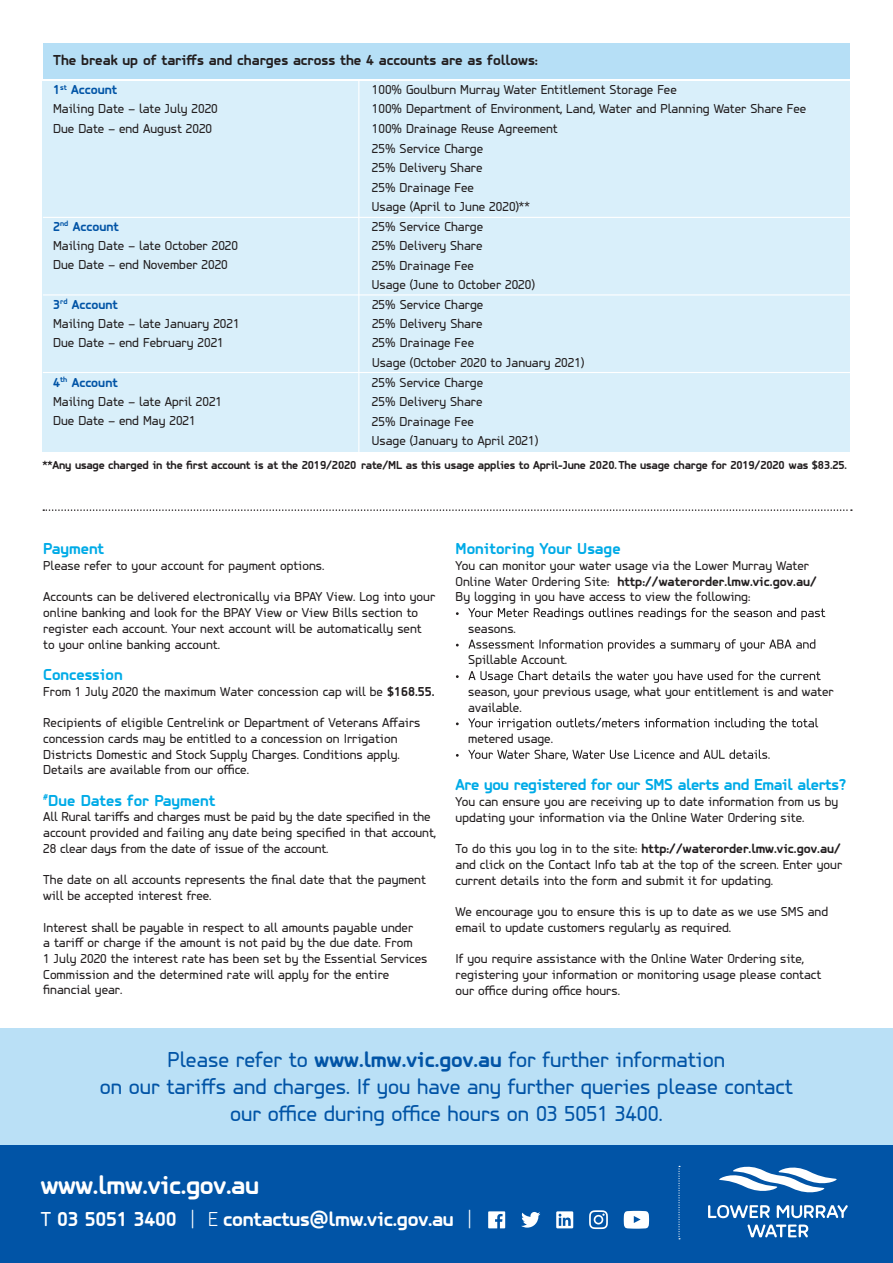
<style>
.page{position:relative;width:893px;height:1263px;background:#fff}
.page>*{position:absolute;margin:0;border:0;box-sizing:border-box;transform-origin:0 0}
.t1{font:700 27px "PF Isotext Pro";letter-spacing:-.015em;color:#fff}
.t2{font:22.5px/27px "PF Isotext Pro";color:#0154a6;text-align:center}
.t3{font:700 21px "PF Isotext Pro";letter-spacing:-.015em;color:#fff}
.t4{font:700 16.5px "PF Isotext Pro";color:#00abe7}
.t5{font:700 16.5px "PF Isotext Pro";letter-spacing:-.02em;color:#00abe7}
.t6{font:700 15px "PF Isotext Pro";color:#231f20}
.t7{font:13.5px/15.8px "PF Isotext Pro";color:#231f20}
.t8{font:700 12px "PF Isotext Pro";letter-spacing:-.015em;color:#231f20}
.s1{font-weight:700;color:#0154a6}
.s2{font-weight:700}
.s3{font-weight:400}
.s4{font-weight:300}
</style>
<div class="page">
<div style="left:0;top:1028px;width:893px;height:117px;background:#bae0f6"></div>
<div style="left:43px;top:81px;width:807px;height:370px;background:#d9effa"></div>
<div style="left:43px;top:43px;width:806px;height:36px;background:#b6dff6"></div>
<hr style="left:43px;top:217px;width:807px;height:1px;background:#fff">
<hr style="left:358px;top:81px;width:1px;height:373px;background:#fff">
<hr style="left:43px;top:294px;width:807px;height:2px;background:#fff">
<hr style="left:43px;top:372px;width:807px;height:1px;background:#fff">
<svg style="left:456px;top:608px;width:369px;height:12px"></svg>
<svg style="left:456px;top:639px;width:359px;height:13px"></svg>
<svg style="left:456px;top:671px;width:365px;height:12px"></svg>
<svg style="left:456px;top:718px;width:362px;height:12px"></svg>
<svg style="left:456px;top:749px;width:314px;height:11px"></svg>
<svg style="left:43px;top:509px;width:809px;height:2px"></svg>
<div style="left:0;top:1145px;width:893px;height:118px;background:#0154a6"></div>
<svg style="left:719px;top:1166px;width:117px;height:27px"></svg>
<svg style="left:777px;top:1205px;width:71px;height:13px"></svg>
<svg style="left:708px;top:1205px;width:62px;height:13px"></svg>
<svg style="left:747px;top:1225px;width:61px;height:12px"></svg>
<svg style="left:678px;top:1166px;width:2px;height:73px"></svg>
<svg style="left:521px;top:1212px;width:19px;height:16px"></svg>
<svg style="left:556px;top:1211px;width:17px;height:17px"></svg>
<svg style="left:488px;top:1211px;width:17px;height:17px"></svg>
<svg style="left:589px;top:1210px;width:19px;height:19px"></svg>
<svg style="left:624px;top:1211px;width:25px;height:18px"></svg>
<p class="t6" style="left:53px;top:51px;width:486px">The break up of tariffs and charges across the 4 accounts are as follows:</p>
<p class="t7" style="left:53px;top:80px;width:166px;line-height:19.2px"><span class="s1">1</span><sup>st</sup> <span class="s1">Account<br></span>Mailing Date – late July 2020<br>Due Date – end August 2020</p>
<p class="t7" style="left:372px;top:80px;width:436px;line-height:19.5px">100% Goulburn Murray Water Entitlement Storage Fee<br>100% Department of Environment, Land, Water and Planning Water Share Fee 100% Drainage Reuse Agreement<br>25% Service Charge<br>25% Delivery Share<br>25% Drainage Fee<br>Usage (April to June 2020)**</p>
<p class="t7" style="left:53px;top:217px;width:186px;line-height:19.4px"><span class="s1">2</span><sup>nd</sup> <span class="s1">Account<br></span>Mailing Date – late October 2020<br>Due Date – end November 2020</p>
<p class="t7" style="left:372px;top:217px;width:164px;line-height:19.4px">25% Service Charge<br>25% Delivery Share<br>25% Drainage Fee<br>Usage (June to October 2020)</p>
<p class="t7" style="left:53px;top:295px;width:188px;line-height:19.2px"><span class="s1">3</span><sup>rd</sup> <span class="s1">Account<br></span>Mailing Date – late January 2021<br>Due Date – end February 2021</p>
<p class="t7" style="left:372px;top:294px;width:214px;line-height:19.4px">25% Service Charge<br>25% Delivery Share<br>25% Drainage Fee<br>Usage (October 2020 to January 2021)</p>
<p class="t7" style="left:53px;top:372px;width:171px;line-height:19.4px"><span class="s1">4</span><sup>th</sup> <span class="s1">Account<br></span>Mailing Date – late April 2021<br>Due Date – end May 2021</p>
<p class="t7" style="left:372px;top:372px;width:168px;line-height:19.4px">25% Service Charge<br>25% Delivery Share<br>25% Drainage Fee<br>Usage (January to April 2021)</p>
<p class="t8" style="left:43px;top:458px;width:806px">**Any usage charged in the first account is at the 2019/2020 rate/ML as this usage applies to April-June 2020. The usage charge for 2019/2020 was $83.25.</p>
<p class="t4" style="left:43px;top:539px;width:62px">Payment</p>
<p class="t7" style="left:43px;top:557px;width:283px">Please refer to your account for payment options.</p>
<p class="t7" style="left:43px;top:589px;width:393px">Accounts can be delivered electronically via BPAY View. Log into your online banking and look for the BPAY View or View Bills section to register each account. Your next account will be automatically sent to your online banking account.</p>
<p class="t4" style="left:43px;top:665px;width:81px">Concession</p>
<p class="t7" style="left:43px;top:683px;width:393px">From 1 July 2020 the maximum Water concession cap will be <span class="s2">$168.55.</span></p>
<p class="t7" style="left:43px;top:715px;width:379px">Recipients of eligible Centrelink or Department of Veterans Affairs concession cards may be entitled to a concession on Irrigation Districts Domestic and Stock Supply Charges. Conditions apply.<br>Details are available from our office.</p>
<p class="t4" style="left:43px;top:791px;width:173px"><sup>#</sup>Due Dates for Payment</p>
<p class="t7" style="left:43px;top:809px;width:394px">All Rural tariffs and charges must be paid by the date specified in the account provided and failing any date being specified in that account,<br>28 clear days from the date of issue of the account.</p>
<p class="t7" style="left:43px;top:872px;width:384px">The date on all accounts represents the final date that the payment will be accepted interest free.</p>
<p class="t7" style="left:43px;top:919px;width:386px">Interest shall be payable in respect to all amounts payable under<br>a tariff or charge if the amount is not paid by the due date. From<br>1 July 2020 the interest rate has been set by the Essential Services Commission and the determined rate will apply for the entire financial year.</p>
<p class="t4" style="left:456px;top:539px;width:166px">Monitoring Your Usage</p>
<p class="t7" style="left:456px;top:557px;width:363px">You can monitor your water usage via the Lower Murray Water<br>Online Water Ordering Site: <span class="s2">http://waterorder.lmw.vic.gov.au/<br></span>By logging in you have access to view the following:</p>
<p class="t7" style="left:468px;top:620px;width:49px">seasons.</p>
<p class="t7" style="left:468px;top:652px;width:100px">Spillable Account.</p>
<p class="t7" style="left:468px;top:683px;width:367px">season, your previous usage, what your entitlement is and water available.</p>
<p class="t7" style="left:468px;top:731px;width:86px">metered usage.</p>
<p class="t5" style="left:456px;top:775px;width:392px">Are you registered for our SMS alerts and Email alerts?</p>
<p class="t7" style="left:456px;top:794px;width:384px">You can ensure you are receiving up to date information from us by updating your information via the Online Water Ordering site.</p>
<p class="t7" style="left:456px;top:841px;width:388px;text-align:justify">To do this you log in to the site: <span class="s2">http://waterorder.lmw.vic.gov.au/ </span>and click on the Contact Info tab at the top of the screen. Enter your current details into the form and submit it for updating.</p>
<p class="t7" style="left:456px;top:904px;width:374px">We encourage you to ensure this is up to date as we use SMS and email to update customers regularly as required.</p>
<p class="t7" style="left:456px;top:951px;width:367px">If you require assistance with the Online Water Ordering site, registering your information or monitoring usage please contact our office during office hours.</p>
<h2 class="t2" style="left:100px;top:1046px;width:695px">Please refer to <span class="s2">www.lmw.vic.gov.au</span> for further information<br>on our tariffs and charges. If you have any further queries please contact our office during office hours on 03 5051 3400.</h2>
<h1 class="t1" style="left:41px;top:1169px;width:220px">www.lmw.vic.gov.au</h1>
<h3 class="t3" style="left:41px;top:1207px;width:435px"><span class="s3">T</span> 03 5051 3400 <span class="s4">| E</span> contactus@lmw.vic.gov.au <span class="s4">|</span></h3>
</div>
